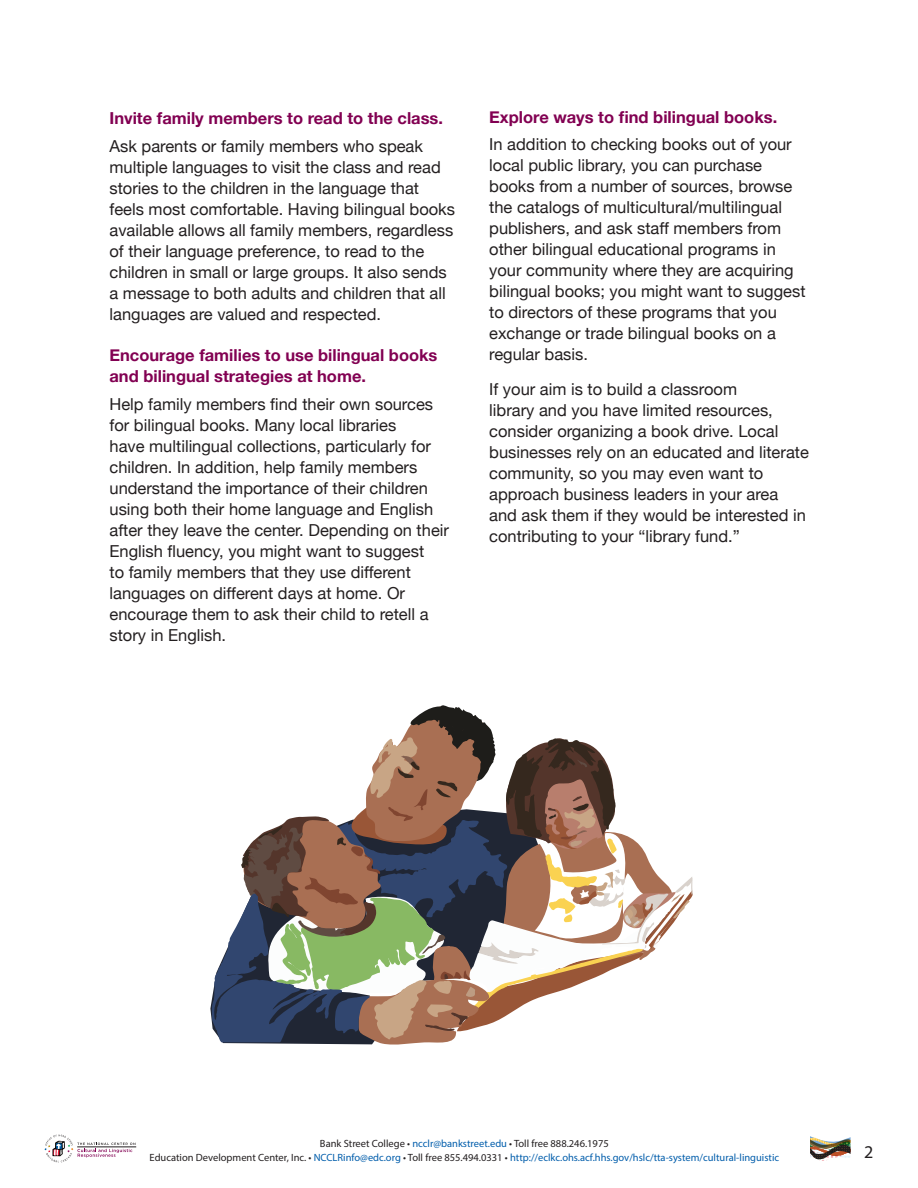
<style>
.page{position:relative;width:918px;height:1188px;background:#fff}
.page>*{position:absolute;margin:0;border:0;box-sizing:border-box;transform-origin:0 0}
.t1{font:18px "Myriad Pro";color:#231f20}
.t2{font:16.5px/21px "Helvetica Neue";color:#231f20}
.t3{font:700 16.5px/21px "Helvetica Neue";color:#820052}
.t4{font:10.5px/14.4px "Myriad Pro";color:#015dab;text-align:center}
.s1{color:#231f20}
</style>
<div class="page">
<hr style="left:77px;top:1147px;width:59px;height:1px;background:#231f20">
<svg style="left:44px;top:1134px;width:91px;height:29px"></svg>
<svg style="left:810px;top:1136px;width:41px;height:25px"></svg>
<svg style="left:212px;top:705px;width:481px;height:340px"></svg>
<h2 class="t3" style="left:110px;top:107px;width:335px">Invite family members to read to the class.</h2>
<p class="t2" style="left:110px;top:135px;width:347px">Ask parents or family members who speak multiple languages to visit the class and read stories to the children in the language that feels most comfortable. Having bilingual books available allows all family members, regardless of their language preference, to read to the children in small or large groups. It also sends a message to both adults and children that all languages are valued and respected.</p>
<h2 class="t3" style="left:110px;top:344px;width:330px">Encourage families to use bilingual books and bilingual strategies at home.</h2>
<p class="t2" style="left:110px;top:393px;width:341px">Help family members find their own sources for bilingual books. Many local libraries<br>have multilingual collections, particularly for children. In addition, help family members understand the importance of their children using both their home language and English after they leave the center. Depending on their English fluency, you might want to suggest<br>to family members that they use different languages on different days at home. Or encourage them to ask their child to retell a story in English.</p>
<h2 class="t3" style="left:489px;top:106px;width:290px">Explore ways to find bilingual books.</h2>
<p class="t2" style="left:489px;top:134px;width:318px">In addition to checking books out of your local public library, you can purchase books from a number of sources, browse the catalogs of multicultural/multilingual publishers, and ask staff members from other bilingual educational programs in your community where they are acquiring bilingual books; you might want to suggest to directors of these programs that you exchange or trade bilingual books on a regular basis.</p>
<p class="t2" style="left:489px;top:378px;width:321px">If your aim is to build a classroom<br>library and you have limited resources, consider organizing a book drive. Local businesses rely on an educated and literate community, so you may even want to approach business leaders in your area and ask them if they would be interested in contributing to your “library fund.”</p>
<p class="t4" style="left:150px;top:1136px;width:631px"><span class="s1">Bank Street College •</span> ncclr@bankstreet.edu <span class="s1">• Toll free 888.246.1975<br>Education Development Center, Inc. •</span> NCCLRinfo@edc.org <span class="s1">• Toll free 855.494.0331 •</span> http://eclkc.ohs.acf.hhs.gov/hslc/tta-system/cultural-linguistic</p>
<p class="t1" style="left:864px;top:1141px;width:11px">2</p>
</div>
